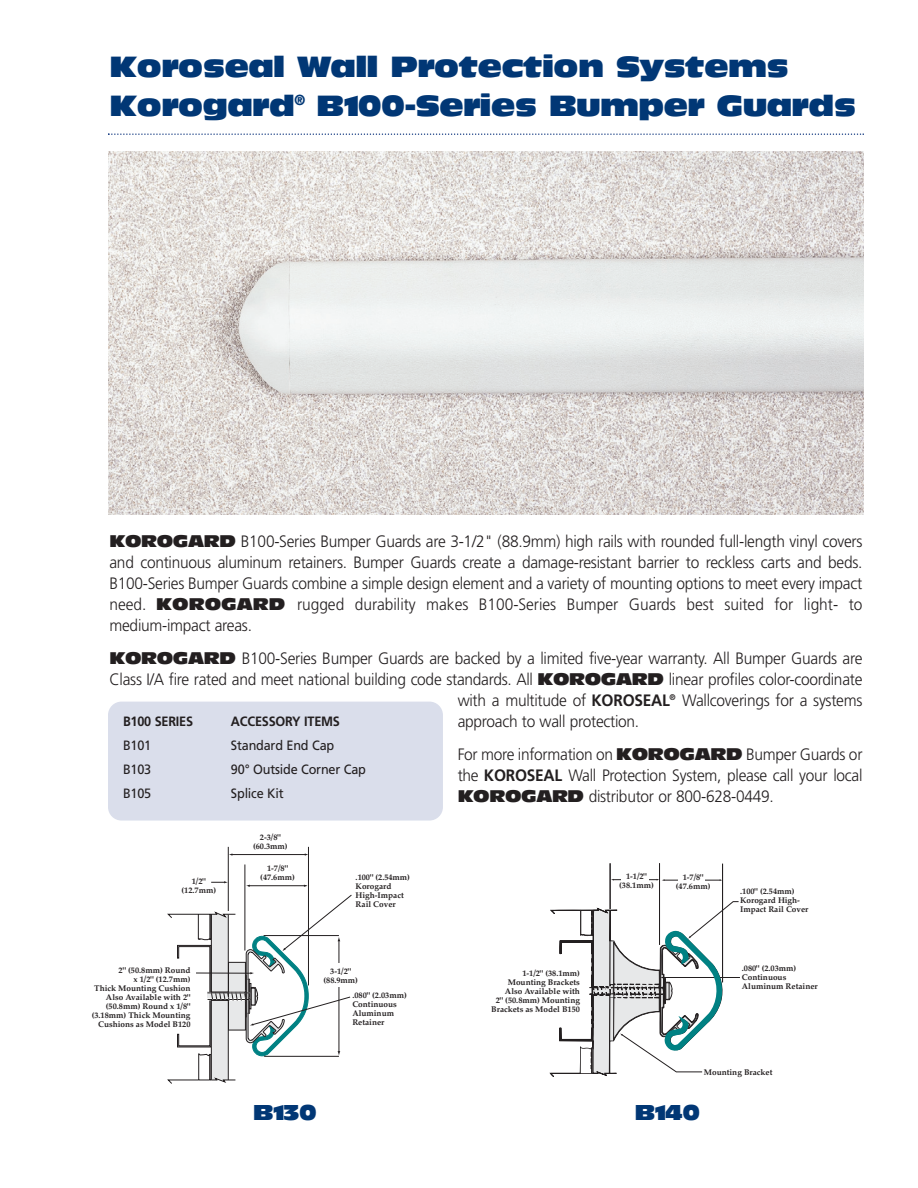
<style>
.page{position:relative;width:918px;height:1188px;background:#fff}
.page>*{position:absolute;margin:0;border:0;box-sizing:border-box;transform-origin:0 0}
.t1{font:28.5px/39px "Antique Olive Nord";letter-spacing:-.025em;color:#013775;scale:.94 1}
.t2{font:21px "Antique Olive Nord";letter-spacing:-.025em;color:#013775;scale:.94 1}
.t3{font:300 16.5px/21px "Frutiger";letter-spacing:-.015em;color:#231f20;text-align:justify;scale:.94 1}
.t4{font:13.5px "Frutiger";letter-spacing:-.015em;color:#231f20;scale:.94 1}
.t5{font:700 13.5px "Frutiger";letter-spacing:-.015em;color:#231f20;scale:.94 1}
.t6{font:700 8.25px/9px "Palatino";color:#231f20;text-align:center}
.s1{font-family:"Antique Olive Nord";font-weight:400}
.s2{font-weight:700}
</style>
<div class="page">
<img style="left:108px;top:151px;width:756px;height:363px">
<div style="left:108px;top:702px;width:335px;height:119px;background:#dadeeb;border-radius:14px"></div>
<hr style="left:613px;top:879px;width:44px;height:1px;background:#231f20">
<div style="left:621px;top:874px;width:28px;height:9px;background:#fff"></div>
<hr style="left:659px;top:863px;width:1px;height:82px;background:#231f20">
<hr style="left:610px;top:863px;width:1px;height:46px;background:#231f20">
<hr style="left:664px;top:880px;width:56px;height:1px;background:#231f20">
<div style="left:679px;top:875px;width:26px;height:9px;background:#fff"></div>
<hr style="left:722px;top:864px;width:1px;height:118px;background:#231f20">
<hr style="left:662px;top:977px;width:78px;height:1px;background:#231f20">
<svg style="left:549px;top:899px;width:190px;height:178px"></svg>
<hr style="left:308px;top:847px;width:1px;height:138px;background:#231f20">
<hr style="left:244px;top:864px;width:1px;height:87px;background:#231f20">
<hr style="left:228px;top:847px;width:1px;height:64px;background:#231f20">
<hr style="left:232px;top:854px;width:74px;height:1px;background:#231f20">
<hr style="left:248px;top:885px;width:58px;height:1px;background:#231f20">
<svg style="left:211px;top:881px;width:17px;height:2px"></svg>
<svg style="left:167px;top:894px;width:185px;height:190px"></svg>
<svg style="left:108px;top:133px;width:756px;height:2px"></svg>
<p class="t1" style="left:110px;top:49px;width:796px">Koroseal Wall Protection Systems<br>Korogard<sup>®</sup> B100-Series Bumper Guards</p>
<p class="t3" style="left:110px;top:532px;width:803px"><span class="s1">KOROGARD</span> B100-Series Bumper Guards are 3-1/2" (88.9mm) high rails with rounded full-length vinyl covers and continuous aluminum retainers. Bumper Guards create a damage-resistant barrier to reckless carts and beds.<br>B100-Series Bumper Guards combine a simple design element and a variety of mounting options to meet every impact need. <span class="s1">KOROGARD</span> rugged durability makes B100-Series Bumper Guards best suited for light- to medium-impact areas.</p>
<p class="t3" style="left:110px;top:649px;width:803px"><span class="s1">KOROGARD</span> B100-Series Bumper Guards are backed by a limited five-year warranty. All Bumper Guards are</p>
<p class="t3" style="left:110px;top:670px;width:803px">Class I/A fire rated and meet national building code standards. All <span class="s1">KOROGARD</span> linear profiles color-coordinate</p>
<p class="t3" style="left:458px;top:691px;width:432px">with a multitude of <span class="s2">KOROSEAL</span><sup>®</sup> Wallcoverings for a systems</p>
<p class="t3" style="left:458px;top:712px;width:195px">approach to wall protection.</p>
<p class="t3" style="left:458px;top:745px;width:432px">For more information on <span class="s1">KOROGARD</span> Bumper Guards or the <span class="s2">KOROSEAL</span> Wall Protection System, please call your local <span class="s1">KOROGARD</span> distributor or 800-628-0449.</p>
<p class="t5" style="left:123px;top:716px;width:76px">B100 SERIES</p>
<p class="t5" style="left:231px;top:716px;width:117px">ACCESSORY ITEMS</p>
<p class="t4" style="left:123px;top:740px;width:32px">B101</p>
<p class="t4" style="left:231px;top:740px;width:111px">Standard End Cap</p>
<p class="t4" style="left:123px;top:764px;width:32px">B103</p>
<p class="t4" style="left:231px;top:764px;width:145px">90° Outside Corner Cap</p>
<p class="t4" style="left:123px;top:788px;width:32px">B105</p>
<p class="t4" style="left:231px;top:788px;width:58px">Splice Kit</p>
<p class="t6" style="left:182px;top:878px;width:36px">1/2" (12.7mm)</p>
<p class="t6" style="left:92px;top:966px;width:100px;text-align:right">2" (50.8mm) Round<br>x 1/2" (12.7mm)<br>Thick Mounting Cushion<br>Also Available with 2" (50.8mm) Round x 1/8" (3.18mm) Thick Mounting<br>Cushions as Model B120</p>
<p class="t6" style="left:253px;top:834px;width:36px">2-3/8" (60.3mm)</p>
<p class="t6" style="left:260px;top:865px;width:36px">1-7/8" (47.6mm)</p>
<p class="t6" style="left:356px;top:874px;width:56px;text-align:left">.100" (2.54mm)<br>Korogard<br>High-Impact<br>Rail Cover</p>
<p class="t6" style="left:323px;top:967px;width:36px">3-1/2" (88.9mm)</p>
<p class="t6" style="left:352px;top:992px;width:56px;text-align:left">.080" (2.03mm)<br>Continuous<br>Aluminum<br>Retainer</p>
<p class="t6" style="left:491px;top:970px;width:90px;text-align:right">1-1/2" (38.1mm)<br>Mounting Brackets<br>Also Available with<br>2" (50.8mm) Mounting<br>Brackets as Model B150</p>
<p class="t6" style="left:619px;top:873px;width:36px">1-1/2" (38.1mm)</p>
<p class="t6" style="left:676px;top:874px;width:36px">1-7/8" (47.6mm)</p>
<p class="t6" style="left:740px;top:888px;width:70px;text-align:left">.100" (2.54mm)<br>Korogard High-<br>Impact Rail Cover</p>
<p class="t6" style="left:742px;top:964px;width:77px;text-align:left">.080" (2.03mm)<br>Continuous<br>Aluminum Retainer</p>
<p class="t6" style="left:704px;top:1068px;width:70px">Mounting Bracket</p>
<p class="t2" style="left:253px;top:1105px;width:69px">B130</p>
<p class="t2" style="left:635px;top:1105px;width:71px">B140</p>
</div>
